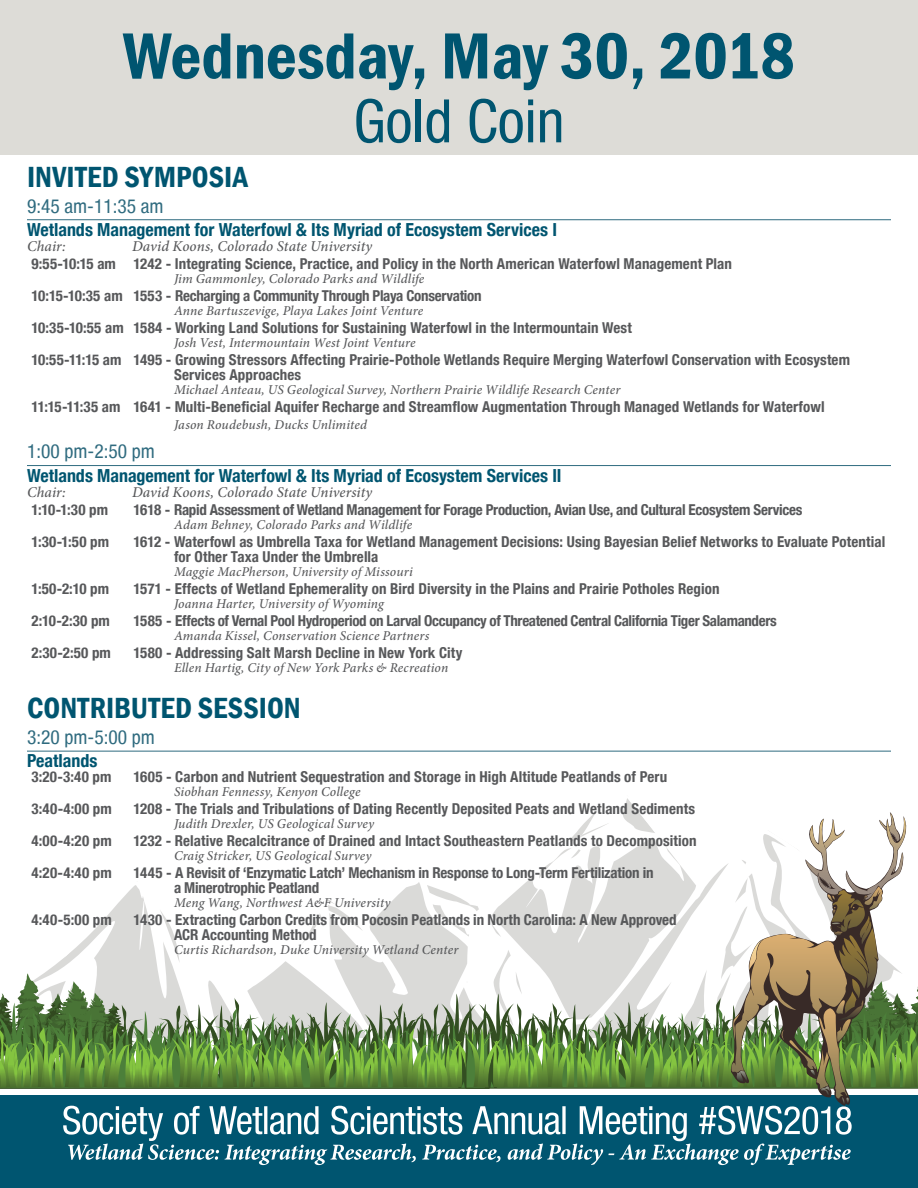
<style>
.page{position:relative;width:918px;height:1188px;background:#fff}
.page>*{position:absolute;margin:0;border:0;box-sizing:border-box;transform-origin:0 0}
.t1{font:600 condensed 67.5px "Franklin Gothic";color:#005570}
.t2{font:condensed 60px "Helvetica Neue LT";color:#005570}
.Symposia_Session{font:600 condensed 30px "Franklin Gothic";letter-spacing:.01em;color:#005570}
.time{font:condensed 19.5px "Helvetica Neue LT";color:#2f6b7f}
.track_title{font:700 condensed 18px "Helvetica Neue LT";color:#005570}
.Session_Titles{font:700 condensed 15px/15px "Helvetica Neue LT";letter-spacing:.005em;color:#57585a}
.Session_Titles-2{font:700 condensed 15px "Helvetica Neue LT";letter-spacing:-.02em;color:#57585a}
.Session_Titles-3{font:700 condensed 15px/15px "Helvetica Neue LT";letter-spacing:-.015em;color:#57585a}
.Session_Titles-4{font:700 condensed 15px "Helvetica Neue LT";letter-spacing:-.025em;color:#57585a}
.moderator{font:italic 500 15px "Minion Pro";letter-spacing:.005em;color:#57585a}
.author{font:italic 500 13.5px "Minion Pro";letter-spacing:.01em;color:#57585a}
</style>
<div class="page">
<div style="left:0;top:0;width:918px;height:154px;background:#dddcd7"></div>
<div style="left:0;top:1095px;width:918px;height:93px;background:#005570"></div>
<svg style="left:0;top:813px;width:918px;height:352px"></svg>
<hr style="left:27px;top:219px;width:864px;height:1px;background:#2f6b7f">
<hr style="left:27px;top:465px;width:864px;height:1px;background:#2f6b7f">
<hr style="left:27px;top:751px;width:864px;height:1px;background:#2f6b7f">
<p class="t1" style="left:123px;top:11px;width:673px">Wednesday, May 30, 2018</p>
<p class="t2" style="left:353px;top:86px;width:213px">Gold Coin</p>
<p class="Symposia_Session" style="left:27px;top:157px;width:223px">INVITED SYMPOSIA</p>
<p class="time" style="left:27px;top:194px;width:138px">9:45 am-11:35 am</p>
<p class="track_title" style="left:27px;top:219px;width:532px">Wetlands Management for Waterfowl &amp; Its Myriad of Ecosystem Services I</p>
<p class="moderator" style="left:27px;top:236px;width:40px">Chair:</p>
<p class="moderator" style="left:132px;top:236px;width:242px">David Koons, Colorado State University</p>
<p class="Session_Titles" style="left:32px;top:256px;width:702px">9:55-10:15 am 1242 - Integrating Science, Practice, and Policy in the North American Waterfowl Management Plan</p>
<p class="author" style="left:174px;top:269px;width:252px">Jim Gammonley, Colorado Parks and Wildlife</p>
<p class="Session_Titles-2" style="left:32px;top:287px;width:452px">10:15-10:35 am 1553 - Recharging a Community Through Playa Conservation</p>
<p class="author" style="left:174px;top:301px;width:251px">Anne Bartuszevige, Playa Lakes Joint Venture</p>
<p class="Session_Titles" style="left:32px;top:320px;width:602px">10:35-10:55 am 1584 - Working Land Solutions for Sustaining Waterfowl in the Intermountain West</p>
<p class="author" style="left:174px;top:333px;width:243px">Josh Vest, Intermountain West Joint Venture</p>
<p class="Session_Titles" style="left:174px;top:352px;width:678px;text-indent:-142px">10:55-11:15 am 1495 - Growing Stressors Affecting Prairie-Pothole Wetlands Require Merging Waterfowl Conservation with Ecosystem<br>Services Approaches</p>
<p class="author" style="left:174px;top:380px;width:448px">Michael Anteau, US Geological Survey, Northern Prairie Wildlife Research Center</p>
<p class="Session_Titles" style="left:32px;top:399px;width:795px">11:15-11:35 am 1641 - Multi-Beneficial Aquifer Recharge and Streamflow Augmentation Through Managed Wetlands for Waterfowl</p>
<p class="author" style="left:174px;top:415px;width:194px">Jason Roudebush, Ducks Unlimited</p>
<p class="time" style="left:27px;top:440px;width:129px">1:00 pm-2:50 pm</p>
<p class="track_title" style="left:27px;top:464px;width:536px">Wetlands Management for Waterfowl &amp; Its Myriad of Ecosystem Services II</p>
<p class="moderator" style="left:27px;top:482px;width:40px">Chair:</p>
<p class="moderator" style="left:132px;top:482px;width:242px">David Koons, Colorado State University</p>
<p class="Session_Titles" style="left:32px;top:502px;width:78px">1:10-1:30 pm</p>
<p class="Session_Titles-2" style="left:134px;top:501px;width:671px">1618 - Rapid Assessment of Wetland Management for Forage Production, Avian Use, and Cultural Ecosystem Services</p>
<p class="author" style="left:174px;top:515px;width:240px">Adam Behney, Colorado Parks and Wildlife</p>
<p class="Session_Titles" style="left:32px;top:534px;width:79px">1:30-1:50 pm</p>
<p class="Session_Titles" style="left:174px;top:534px;width:713px;text-indent:-40px">1612 - Waterfowl as Umbrella Taxa for Wetland Management Decisions: Using Bayesian Belief Networks to Evaluate Potential for Other Taxa Under the Umbrella</p>
<p class="author" style="left:174px;top:562px;width:240px">Maggie MacPherson, University of Missouri</p>
<p class="Session_Titles" style="left:32px;top:581px;width:79px">1:50-2:10 pm</p>
<p class="Session_Titles" style="left:134px;top:581px;width:588px">1571 - Effects of Wetland Ephemerality on Bird Diversity in the Plains and Prairie Potholes Region</p>
<p class="author" style="left:174px;top:594px;width:211px">Joanna Harter, University of Wyoming</p>
<p class="Session_Titles" style="left:32px;top:613px;width:80px">2:10-2:30 pm</p>
<p class="Session_Titles-4" style="left:134px;top:612px;width:645px">1585 - Effects of Vernal Pool Hydroperiod on Larval Occupancy of Threatened Central California Tiger Salamanders</p>
<p class="author" style="left:174px;top:626px;width:257px">Amanda Kissel, Conservation Science Partners</p>
<p class="Session_Titles" style="left:32px;top:645px;width:81px">2:30-2:50 pm</p>
<p class="Session_Titles" style="left:134px;top:645px;width:330px">1580 - Addressing Salt Marsh Decline in New York City</p>
<p class="author" style="left:174px;top:658px;width:276px">Ellen Hartig, City of New York Parks &amp; Recreation</p>
<p class="Symposia_Session" style="left:27px;top:688px;width:275px">CONTRIBUTED SESSION</p>
<p class="time" style="left:27px;top:726px;width:129px">3:20 pm-5:00 pm</p>
<p class="track_title" style="left:27px;top:750px;width:72px">Peatlands</p>
<p class="Session_Titles" style="left:32px;top:769px;width:82px">3:20-3:40 pm</p>
<p class="Session_Titles" style="left:134px;top:769px;width:535px">1605 - Carbon and Nutrient Sequestration and Storage in High Altitude Peatlands of Peru</p>
<p class="author" style="left:174px;top:782px;width:188px">Siobhan Fennessy, Kenyon College</p>
<p class="Session_Titles" style="left:32px;top:801px;width:82px">3:40-4:00 pm</p>
<p class="Session_Titles" style="left:134px;top:801px;width:563px">1208 - The Trials and Tribulations of Dating Recently Deposited Peats and Wetland Sediments</p>
<p class="author" style="left:174px;top:814px;width:202px">Judith Drexler, US Geological Survey</p>
<p class="Session_Titles" style="left:32px;top:833px;width:82px">4:00-4:20 pm</p>
<p class="Session_Titles" style="left:134px;top:833px;width:565px">1232 - Relative Recalcitrance of Drained and Intact Southeastern Peatlands to Decomposition</p>
<p class="author" style="left:174px;top:846px;width:199px">Craig Stricker, US Geological Survey</p>
<p class="Session_Titles" style="left:32px;top:865px;width:82px">4:20-4:40 pm</p>
<p class="Session_Titles-3" style="left:174px;top:865px;width:481px;text-indent:-40px">1445 - A Revisit of ‘Enzymatic Latch’ Mechanism in Response to Long-Term Fertilization in a Minerotrophic Peatland</p>
<p class="author" style="left:174px;top:893px;width:218px">Meng Wang, Northwest A&amp;F University</p>
<p class="Session_Titles" style="left:32px;top:912px;width:82px">4:40-5:00 pm</p>
<p class="Session_Titles" style="left:174px;top:912px;width:504px;text-indent:-40px">1430 - Extracting Carbon Credits from Pocosin Peatlands in North Carolina: A New Approved<br>ACR Accounting Method</p>
<p class="author" style="left:174px;top:940px;width:286px">Curtis Richardson, Duke University Wetland Center</p>
</div>
